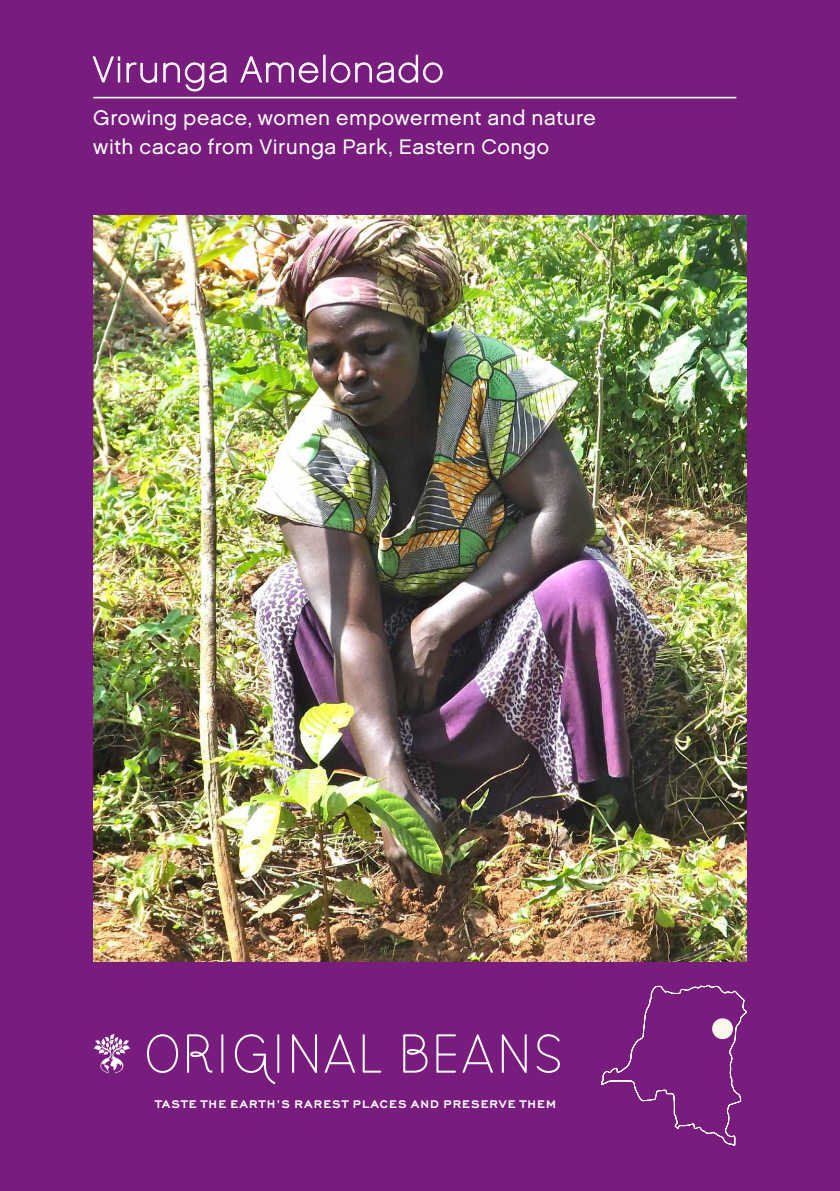
<style>
.page{position:relative;width:840px;height:1191px;background:#fff}
.page>*{position:absolute;margin:0;border:0;box-sizing:border-box;transform-origin:0 0}
.t1{font:36px "Chalet Paris Nineteen Sixty";letter-spacing:.065em;color:#fff}
.t2{font:21px/29px "Chalet London Nineteen Sixty";letter-spacing:.025em;color:#fff}
.t3{font:700 14.4px "Engravers Gothic";letter-spacing:.095em;color:#fff}
</style>
<div class="page">
<div style="left:0;top:0;width:839px;height:1191px;background:#781d7e"></div>
<img style="left:93px;top:215px;width:653px;height:746px">
<svg style="left:147px;top:1034px;width:412px;height:50px"></svg>
<svg style="left:93px;top:1034px;width:37px;height:39px"></svg>
<hr style="left:93px;top:97px;width:643px;height:1px;background:#fff">
<svg style="left:92px;top:56px;width:28px;height:27px"></svg>
<svg style="left:126px;top:62px;width:31px;height:21px"></svg>
<svg style="left:163px;top:62px;width:64px;height:30px"></svg>
<svg style="left:240px;top:56px;width:78px;height:27px"></svg>
<svg style="left:330px;top:54px;width:113px;height:29px"></svg>
<svg style="left:601px;top:985px;width:145px;height:160px"></svg>
<div style="left:711px;top:1018px;width:21px;height:21px;background:#faf8ec;border-radius:50%"></div>
<h1 class="t1" style="left:93px;top:49px;width:351px">Virunga Amelonado</h1>
<p class="t2" style="left:93px;top:103px;width:503px">Growing peace, women empowerment and nature with cacao from Virunga Park, Eastern Congo</p>
<p class="t3" style="left:155px;top:1096px;width:402px">TASTE THE EARTH’S RAREST PLACES AND PRESERVE THEM</p>
</div>
